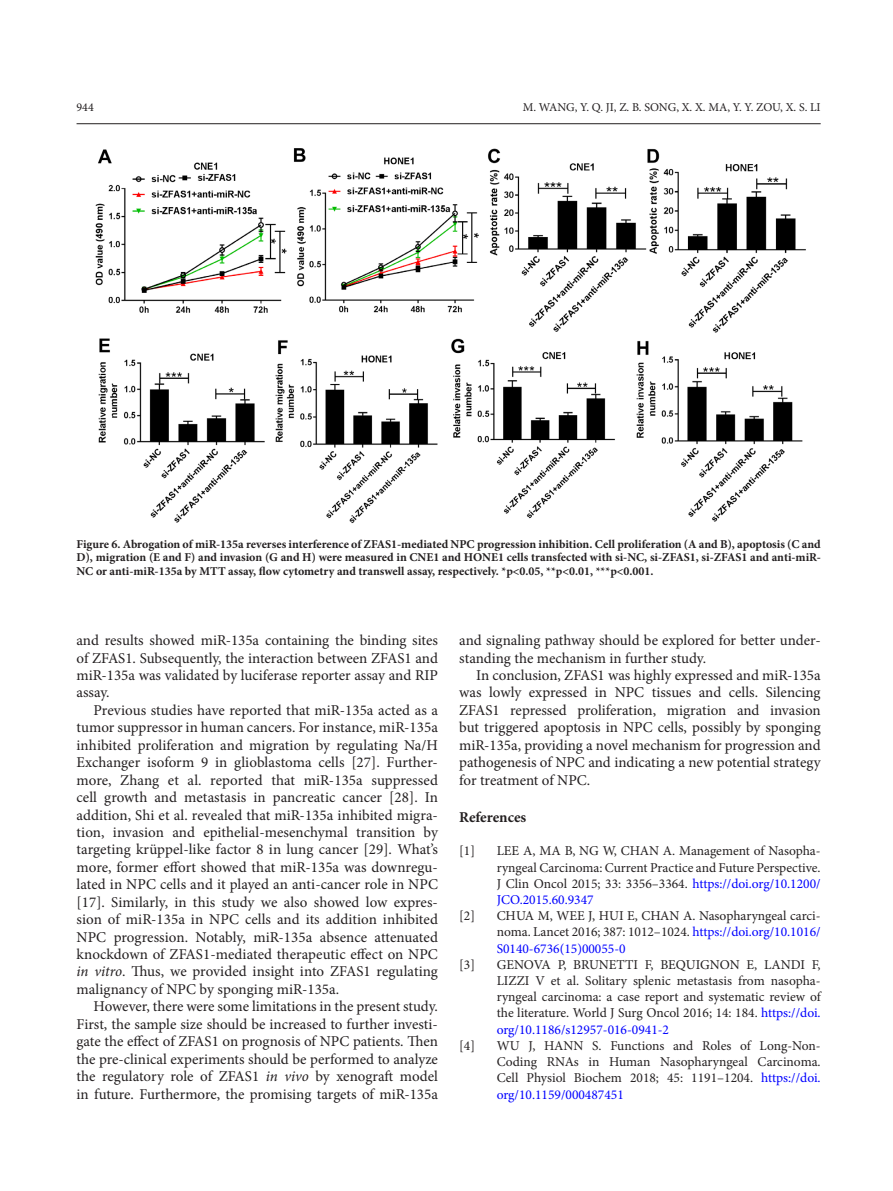
<style>
.page{position:relative;width:893px;height:1191px;background:#fff}
.page>*{position:absolute;margin:0;border:0;box-sizing:border-box;transform-origin:0 0}
._06_BODY_Text{font:15px/17.4px "Minion Pro";color:#231f20;text-align:justify}
.References_HEAD{font:700 15px "Minion Pro";letter-spacing:-.005em;color:#231f20}
.REFERENCES{font:13.5px/16.2px "Minion Pro";color:#231f20;text-align:justify}
.TABLE_FIGURE_Title{font:700 12px/13.5px "Minion Pro";color:#231f20;text-align:justify}
.t1{font:12px "Minion Pro";color:#231f20}
.s1{font-style:italic}
.s2{color:#00f}
</style>
<div class="page">
<hr style="left:77px;top:123px;width:744px;height:1px;background:#231f20">
<img style="left:95px;top:148px;width:711px;height:376px">
<p class="t1" style="left:77px;top:99px;width:19px">944</p>
<p class="t1" style="left:523px;top:99px;width:299px">M. WANG, Y. Q. JI, Z. B. SONG, X. X. MA, Y. Y. ZOU, X. S. LI</p>
<p class="TABLE_FIGURE_Title" style="left:77px;top:537px;width:746px">Figure 6. Abrogation of miR-135a reverses interference of ZFAS1-mediated NPC progression inhibition. Cell proliferation (A and B), apoptosis (C and D), migration (E and F) and invasion (G and H) were measured in CNE1 and HONE1 cells transfected with si-NC, si-ZFAS1, si-ZFAS1 and anti-miR-NC or anti-miR-135a by MTT assay, flow cytometry and transwell assay, respectively. *p&lt;0.05, **p&lt;0.01, ***p&lt;0.001.</p>
<p class="_06_BODY_Text" style="left:77px;top:632px;width:363px">and results showed miR-135a containing the binding sites of ZFAS1. Subsequently, the interaction between ZFAS1 and miR-135a was validated by luciferase reporter assay and RIP assay.</p>
<p class="_06_BODY_Text" style="left:77px;top:701px;width:363px;text-indent:17px">Previous studies have reported that miR-135a acted as a tumor suppressor in human cancers. For instance, miR-135a inhibited proliferation and migration by regulating Na/H Exchanger isoform 9 in glioblastoma cells [27]. Further&shy;more, Zhang et al. reported that miR-135a suppressed cell growth and metastasis in pancreatic cancer [28]. In addition, Shi et al. revealed that miR-135a inhibited migra&shy;tion, invasion and epithelial-mesenchymal transition by targeting krüppel-like factor 8 in lung cancer [29]. What’s more, former effort showed that miR-135a was downregu&shy;lated in NPC cells and it played an anti-cancer role in NPC [17]. Similarly, in this study we also showed low expres&shy;sion of miR-135a in NPC cells and its addition inhibited NPC progression. Notably, miR-135a absence attenuated knockdown of ZFAS1-mediated therapeutic effect on NPC <span class="s1">in vitro</span>. Thus, we provided insight into ZFAS1 regulating malignancy of NPC by sponging miR-135a.</p>
<p class="_06_BODY_Text" style="left:77px;top:998px;width:363px;text-indent:17px">However, there were some limitations in the present study.<br>First, the sample size should be increased to further investi&shy;gate the effect of ZFAS1 on prognosis of NPC patients. Then the pre-clinical experiments should be performed to analyze the regulatory role of ZFAS1 <span class="s1">in vivo</span> by xenograft model in future. Furthermore, the promising targets of miR-135a</p>
<p class="_06_BODY_Text" style="left:459px;top:632px;width:363px">and signaling pathway should be explored for better under&shy;standing the mechanism in further study.</p>
<p class="_06_BODY_Text" style="left:459px;top:666px;width:363px;text-indent:17px">In conclusion, ZFAS1 was highly expressed and miR-135a was lowly expressed in NPC tissues and cells. Silencing ZFAS1 repressed proliferation, migration and invasion but triggered apoptosis in NPC cells, possibly by sponging miR-135a, providing a novel mechanism for progression and pathogenesis of NPC and indicating a new potential strategy for treatment of NPC.</p>
<p class="References_HEAD" style="left:459px;top:806px;width:69px">References</p>
<p class="REFERENCES" style="left:459px;top:843px;width:17px">[1]</p>
<p class="REFERENCES" style="left:497px;top:843px;width:326px">LEE A, MA B, NG W, CHAN A. Management of Nasopha&shy;ryngeal Carcinoma: Current Practice and Future Perspective.<br>J Clin Oncol 2015; 33: 3356–3364. <span class="s2">https://doi.org/10.1200/ JCO.2015.60.9347</span></p>
<p class="REFERENCES" style="left:459px;top:908px;width:17px">[2]</p>
<p class="REFERENCES" style="left:497px;top:908px;width:326px">CHUA M, WEE J, HUI E, CHAN A. Nasopharyngeal carci&shy;noma. Lancet 2016; 387: 1012–1024. <span class="s2">https://doi.org/10.1016/ S0140-6736(15)00055-0</span></p>
<p class="REFERENCES" style="left:459px;top:956px;width:17px">[3]</p>
<p class="REFERENCES" style="left:497px;top:956px;width:326px">GENOVA P, BRUNETTI F, BEQUIGNON E, LANDI F, LIZZI V et al. Solitary splenic metastasis from nasopha&shy;ryngeal carcinoma: a case report and systematic review of the literature. World J Surg Oncol 2016; 14: 184. <span class="s2">https://doi. org/10.1186/s12957-016-0941-2</span></p>
<p class="REFERENCES" style="left:459px;top:1037px;width:17px">[4]</p>
<p class="REFERENCES" style="left:497px;top:1037px;width:326px">WU J, HANN S. Functions and Roles of Long-Non-Coding RNAs in Human Nasopharyngeal Carcinoma.<br>Cell Physiol Biochem 2018; 45: 1191–1204. <span class="s2">https://doi. org/10.1159/000487451</span></p>
</div>
